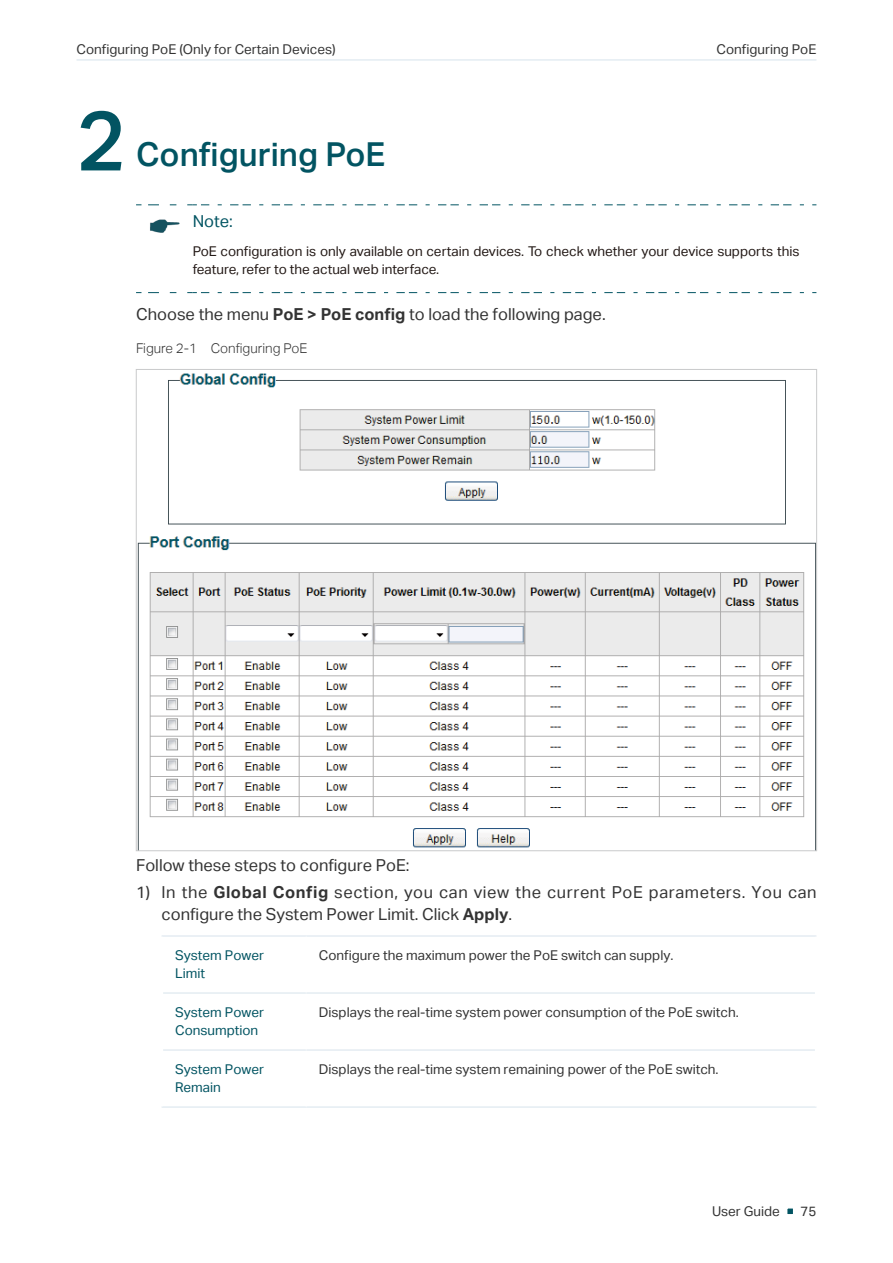
<style>
.page{position:relative;width:893px;height:1263px;background:#fff}
.page>*{position:absolute;margin:0;border:0;box-sizing:border-box;transform-origin:0 0}
.t1{font:84px "TP Link Aktiv Medium";color:#025462}
.t2{font:33px "TP Link Aktiv Medium";color:#025462}
.t3{font:16.5px/22.5px "TP Link Aktiv Regular";letter-spacing:.035em;color:#333}
.t4{font:16.5px "TP Link Aktiv Regular";color:#333}
.t5{font:16.5px "TP Link Aktiv Regular";color:#025462}
.t6{font:13.5px "TP Link Aktiv Regular";color:#333}
.t7{font:13.5px/18px "TP Link Aktiv Regular";color:#231916}
.t8{font:13.5px/18px "TP Link Aktiv Regular";color:#025462}
.t9{font:13.5px "TP Link Aktiv Light";color:#333}
.s1{font-family:"TP Link Aktiv Bold"}
</style>
<div class="page">
<hr style="left:77px;top:59px;width:739px;height:2px;background:#e4ecf2">
<svg style="left:787px;top:1208px;width:6px;height:6px"></svg>
<svg style="left:148px;top:204px;width:668px;height:1px"></svg>
<svg style="left:148px;top:292px;width:668px;height:1px"></svg>
<img style="left:150px;top:219px;width:30px;height:14px">
<img style="left:138px;top:373px;width:677px;height:476px">
<hr style="left:162px;top:935px;width:144px;height:2px;background:#e4ecf2">
<hr style="left:306px;top:935px;width:510px;height:2px;background:#e4ecf2">
<hr style="left:163px;top:992px;width:143px;height:2px;background:#e4ecf2">
<hr style="left:306px;top:992px;width:509px;height:2px;background:#e4ecf2">
<hr style="left:163px;top:1049px;width:143px;height:2px;background:#e4ecf2">
<hr style="left:306px;top:1049px;width:509px;height:2px;background:#e4ecf2">
<hr style="left:162px;top:1106px;width:144px;height:2px;background:#e4ecf2">
<hr style="left:306px;top:1106px;width:510px;height:2px;background:#e4ecf2">
<p class="t6" style="left:77px;top:41px;width:261px">Configuring PoE (Only for Certain Devices)</p>
<p class="t6" style="left:717px;top:41px;width:101px">Configuring PoE</p>
<h1 class="t1" style="left:77px;top:92px;width:51px">2</h1>
<h2 class="t2" style="left:136px;top:135px;width:251px">Configuring PoE</h2>
<p class="t5" style="left:193px;top:212px;width:42px">Note:</p>
<p class="t7" style="left:193px;top:242px;width:608px">PoE configuration is only available on certain devices. To check whether your device supports this feature, refer to the actual web interface.</p>
<p class="t4" style="left:136px;top:305px;width:471px">Choose the menu <span class="s1">PoE &gt; PoE config</span> to load the following page.</p>
<p class="t9" style="left:136px;top:340px;width:173px">Figure 2-1 Configuring PoE</p>
<p class="t4" style="left:136px;top:856px;width:275px">Follow these steps to configure PoE:</p>
<p class="t3" style="left:162px;top:881px;width:657px;text-indent:-26px">1) In the <span class="s1">Global Config</span> section, you can view the current PoE parameters. You can configure the System Power Limit. Click <span class="s1">Apply</span>.</p>
<p class="t8" style="left:175px;top:947px;width:90px">System Power<br>Limit</p>
<p class="t6" style="left:319px;top:948px;width:356px">Configure the maximum power the PoE switch can supply.</p>
<p class="t8" style="left:175px;top:1004px;width:90px">System Power<br>Consumption</p>
<p class="t6" style="left:319px;top:1005px;width:421px">Displays the real-time system power consumption of the PoE switch.</p>
<p class="t8" style="left:175px;top:1061px;width:90px">System Power<br>Remain</p>
<p class="t6" style="left:319px;top:1062px;width:401px">Displays the real-time system remaining power of the PoE switch.</p>
<p class="t6" style="left:712px;top:1203px;width:69px">User Guide</p>
<p class="t6" style="left:800px;top:1203px;width:17px">75</p>
</div>
